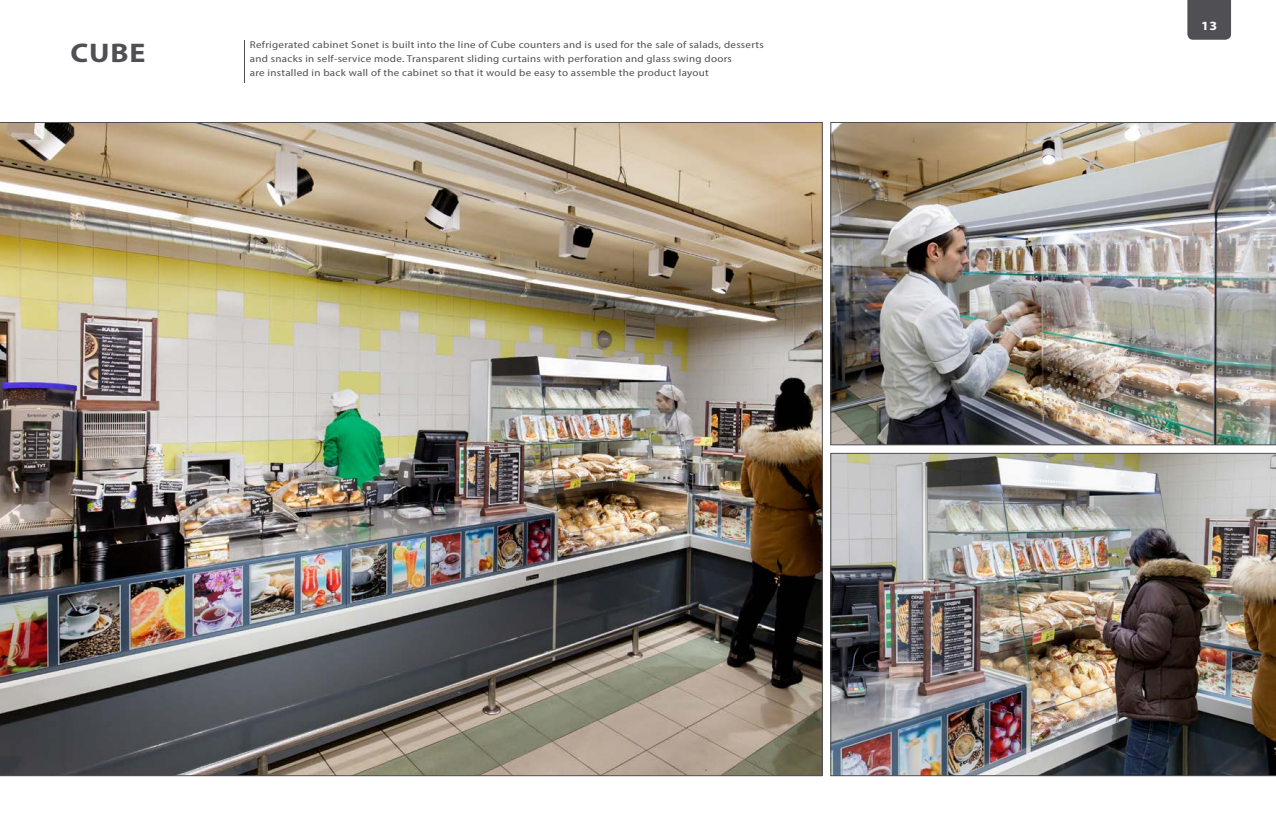
<style>
.page{position:relative;width:1276px;height:823px;background:#fff}
.page>*{position:absolute;margin:0;border:0;box-sizing:border-box;transform-origin:0 0}
.t1{font:700 27px "Myriad Pro";color:#504f53;scale:1.11 1}
.t2{font:700 12.6px "Myriad Pro";color:#fff;scale:1.11 1}
.t3{font:9.9px/14px "Myriad Pro";letter-spacing:.025em;color:#504f53;scale:1.11 1}
</style>
<div class="page">
<div style="left:1187px;top:0;width:44px;height:40px;background:#504f53"></div>
<hr style="left:244px;top:40px;width:1px;height:42px;background:#504f53">
<img style="left:0;top:122px;width:822px;height:653px">
<img style="left:830px;top:453px;width:446px;height:322px">
<img style="left:830px;top:122px;width:446px;height:323px">
<h1 class="t1" style="left:71px;top:35px;width:69px">CUBE</h1>
<p class="t3" style="left:250px;top:37px;width:464px">Refrigerated cabinet Sonet is built into the line of Cube counters and is used for the sale of salads, desserts and snacks in self-service mode. Transparent sliding curtains with perforation and glass swing doors<br>are installed in back wall of the cabinet so that it would be easy to assemble the product layout</p>
<p class="t2" style="left:1201px;top:18px;width:16px">13</p>
</div>
